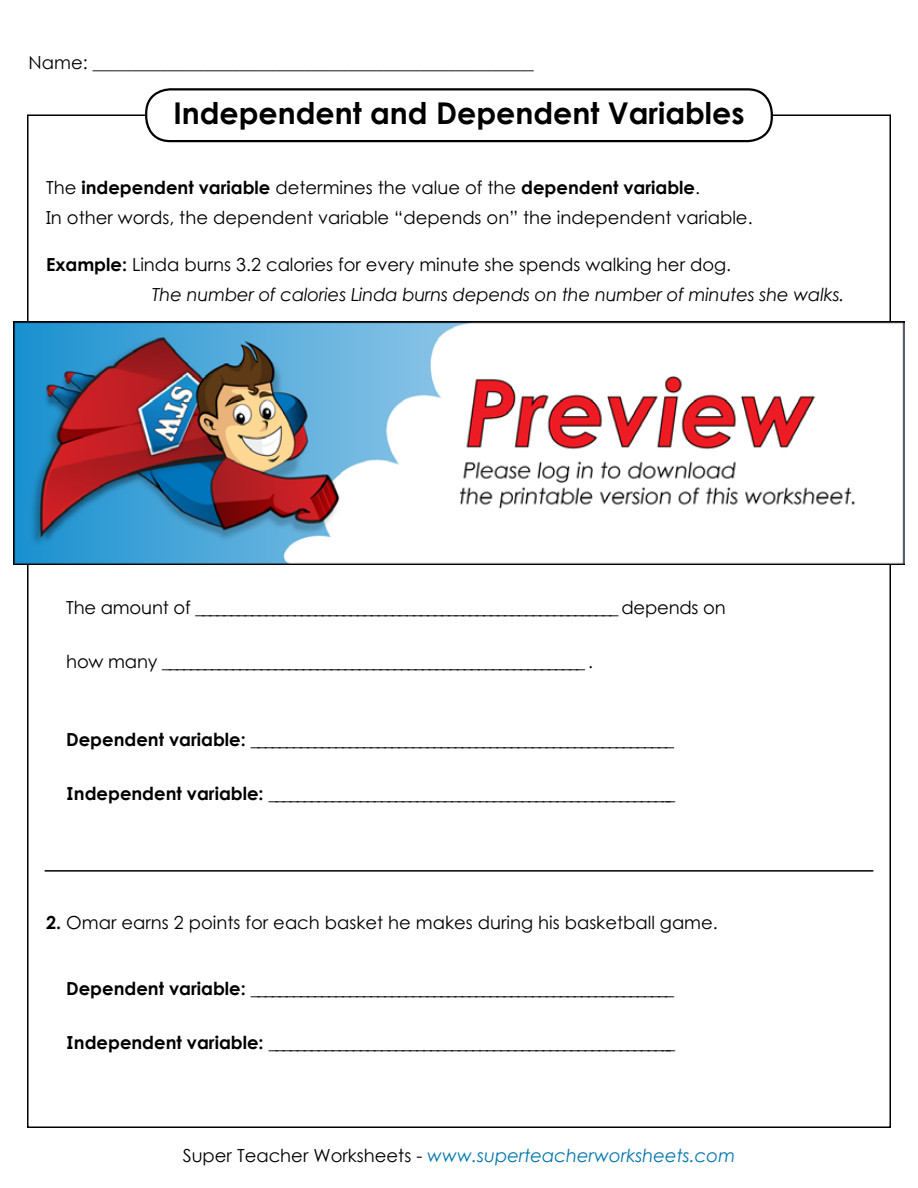
<style>
.page{position:relative;width:918px;height:1188px;background:#fff}
.page>*{position:absolute;margin:0;border:0;box-sizing:border-box;transform-origin:0 0}
.t1{font:700 30px "Century Gothic 2";color:#000}
.t2{font:18px/30px "Century STW4";color:#000}
.t3{font:italic 18px/30px "Century STW4";letter-spacing:-.01em;color:#000}
.t4{font:18px "Century Gothic 2";color:#000}
.t5{font:italic 18px "Century Gothic 2";color:#0075af}
.s1{font-weight:700}
.s2{font-weight:700;font-style:normal}
.s3{font-style:normal}
.s4{font-style:normal;color:#000}
</style>
<div class="page">
<div style="left:145px;top:88px;width:628px;height:54px;border:2px solid #000;border-radius:24px"></div>
<hr style="left:45px;top:870px;width:828px;height:2px;background:#000">
<img style="left:13px;top:321px;width:892px;height:243px">
<p class="t4" style="left:29px;top:50px;width:507px">Name: _________________________________________________</p>
<h1 class="t1" style="left:173px;top:91px;width:573px">Independent and Dependent Variables</h1>
<p class="t2" style="left:46px;top:172px;width:708px">The <span class="s1">independent variable</span> determines the value of the <span class="s1">dependent variable</span>.<br>In other words, the dependent variable “depends on” the independent variable.</p>
<p class="t3" style="left:152px;top:249px;width:694px;text-indent:-106px"><span class="s2">Example:</span> <span class="s3">Linda burns 3.2 calories for every minute she spends walking her dog.<br></span>The number of calories Linda burns depends on the number of minutes she walks.</p>
<p class="t2" style="left:66px;top:593px;width:661px">The amount of ____________________________________________________________ depends on</p>
<p class="t2" style="left:66px;top:647px;width:528px">how many ____________________________________________________________ .</p>
<p class="t2" style="left:66px;top:725px;width:609px"><span class="s1">Dependent variable:</span> ____________________________________________________________</p>
<p class="t2" style="left:66px;top:779px;width:611px"><span class="s1">Independent variable:</span> __________________________________________________________</p>
<p class="t2" style="left:46px;top:907px;width:673px"><span class="s1">2.</span> Omar earns 2 points for each basket he makes during his basketball game.</p>
<p class="t2" style="left:66px;top:973px;width:609px"><span class="s1">Dependent variable:</span> ____________________________________________________________</p>
<p class="t2" style="left:66px;top:1027px;width:611px"><span class="s1">Independent variable:</span> __________________________________________________________</p>
<p class="t5" style="left:183px;top:1143px;width:554px"><span class="s4">Super Teacher Worksheets -</span> www.superteacherworksheets.com</p>
</div>
